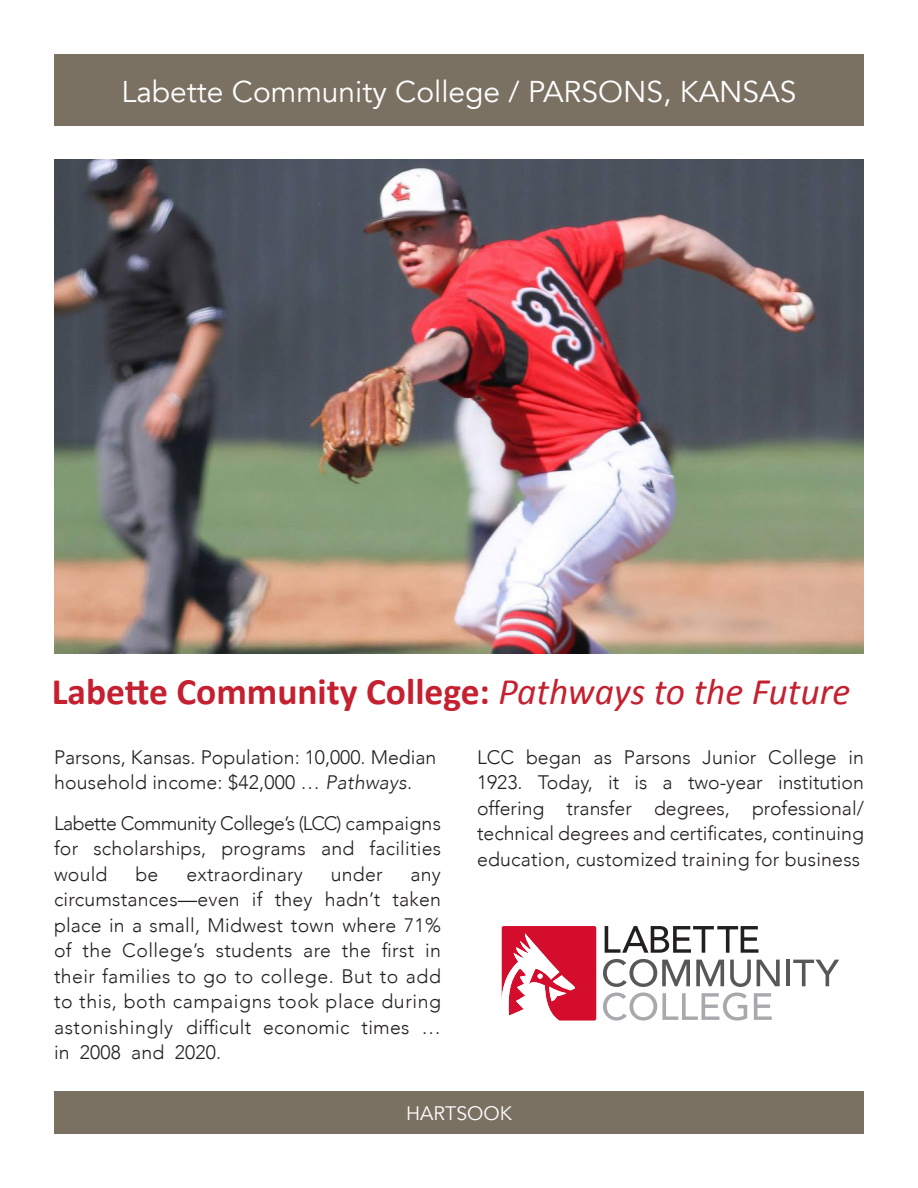
<style>
.page{position:relative;width:918px;height:1188px;background:#fff}
.page>*{position:absolute;margin:0;border:0;box-sizing:border-box;transform-origin:0 0}
.t1{font:700 37.5px "Calibri";color:#c5202f}
.t2{font:30px "Avenir";color:#fff}
.t3{font:300 19.5px/25.5px "Avenir";letter-spacing:.01em;color:#231f20;text-align:justify}
.t4{font:19.5px "Avenir";color:#fff}
.s1{font-weight:400;font-style:italic}
</style>
<div class="page">
<img style="left:54px;top:159px;width:810px;height:494px">
<div style="left:54px;top:54px;width:810px;height:72px;background:#7a7162"></div>
<svg style="left:502px;top:926px;width:94px;height:95px"></svg>
<svg style="left:605px;top:926px;width:154px;height:27px"></svg>
<svg style="left:603px;top:959px;width:87px;height:28px"></svg>
<svg style="left:696px;top:960px;width:28px;height:26px"></svg>
<svg style="left:730px;top:960px;width:21px;height:27px"></svg>
<svg style="left:757px;top:960px;width:23px;height:26px"></svg>
<hr style="left:786px;top:960px;width:3px;height:26px;background:#57585a">
<svg style="left:793px;top:960px;width:46px;height:26px"></svg>
<svg style="left:603px;top:993px;width:144px;height:28px"></svg>
<svg style="left:754px;top:993px;width:18px;height:27px"></svg>
<div style="left:54px;top:1091px;width:810px;height:42px;background:#7a7162"></div>
<p class="t2" style="left:121px;top:74px;width:677px">Labette Community College / PARSONS, KANSAS</p>
<p class="t1" style="left:52px;top:668px;width:800px">Labette Community College: <span class="s1">Pathways to the Future</span></p>
<p class="t3" style="left:54px;top:744px;width:384px">Parsons, Kansas. Population: 10,000. Median household income: $42,000 … Pathways.</p>
<p class="t3" style="left:54px;top:810px;width:389px">Labette Community College’s (LCC) campaigns for scholarships, programs and facilities would</p>
<p class="t3" style="left:477px;top:744px;width:389px">LCC began as Parsons Junior College in 1923. Today, it is a two-year institution offering transfer degrees, professional/ technical degrees and certificates, continuing education, customized training for business</p>
<p class="t3" style="left:136px;top:861px;width:24px">be</p>
<p class="t3" style="left:186px;top:861px;width:118px">extraordinary</p>
<p class="t3" style="left:331px;top:861px;width:53px">under</p>
<p class="t3" style="left:54px;top:861px;width:389px;text-indent:357px">any circumstances—even if they hadn’t taken place in a small, Midwest town where 71% of the College’s students are the first in their families to go to college. But to add to this, both campaigns took place during astonishingly difficult economic times … in 2008 and 2020.</p>
<p class="t4" style="left:406px;top:1102px;width:107px">HARTSOOK</p>
</div>
